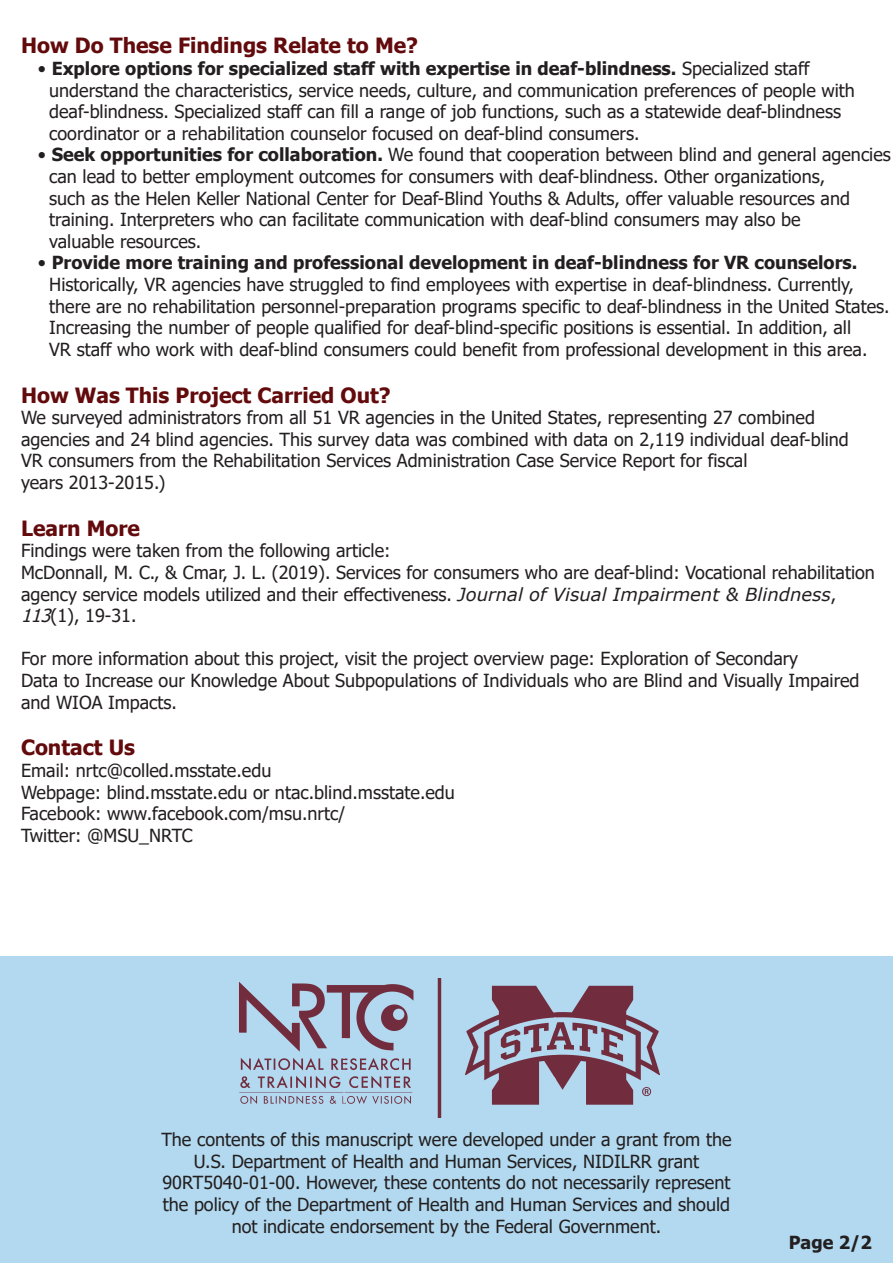
<style>
.page{position:relative;width:893px;height:1263px;background:#fff}
.page>*{position:absolute;margin:0;border:0;box-sizing:border-box;transform-origin:0 0}
.t1{font:700 21px "Tahoma";color:#630a0c}
.t2{font:18px/21.6px "Tahoma";color:#231f20}
.t3{font:700 18px "Tahoma";color:#231f20}
.s1{font-weight:400}
.s2{font-weight:700}
.s3{font-family:"Verdana";font-style:italic}
.s4{font-style:italic}
</style>
<div class="page">
<div style="left:0;top:956px;width:893px;height:307px;background:#b2d9ef"></div>
<img style="left:238px;top:978px;width:422px;height:140px">
<h1 class="t1" style="left:21px;top:31px;width:399px">How Do These Findings Relate to Me?</h1>
<p class="t3" style="left:38px;top:56px;width:773px"><span class="s1">•</span> Explore options for specialized staff with expertise in deaf-blindness. <span class="s1">Specialized staff</span></p>
<p class="t2" style="left:49px;top:80px;width:807px">understand the characteristics, service needs, culture, and communication preferences of people with deaf-blindness. Specialized staff can fill a range of job functions, such as a statewide deaf-blindness coordinator or a rehabilitation counselor focused on deaf-blind consumers.</p>
<p class="t2" style="left:38px;top:145px;width:854px">• <span class="s2">Seek opportunities for collaboration.</span> We found that cooperation between blind and general agencies</p>
<p class="t2" style="left:49px;top:167px;width:802px">can lead to better employment outcomes for consumers with deaf-blindness. Other organizations, such as the Helen Keller National Center for Deaf-Blind Youths &amp; Adults, offer valuable resources and training. Interpreters who can facilitate communication with deaf-blind consumers may also be valuable resources.</p>
<p class="t2" style="left:49px;top:253px;width:842px;text-indent:-11px">• <span class="s2">Provide more training and professional development in deaf-blindness for VR counselors.<br></span>Historically, VR agencies have struggled to find employees with expertise in deaf-blindness. Currently, there are no rehabilitation personnel-preparation programs specific to deaf-blindness in the United States.</p>
<p class="t2" style="left:49px;top:318px;width:820px">Increasing the number of people qualified for deaf-blind-specific positions is essential. In addition, all<br>VR staff who work with deaf-blind consumers could benefit from professional development in this area.</p>
<p class="t1" style="left:21px;top:380px;width:371px">How Was This Project Carried Out?</p>
<p class="t2" style="left:21px;top:408px;width:829px">We surveyed administrators from all 51 VR agencies in the United States, representing 27 combined agencies and 24 blind agencies. This survey data was combined with data on 2,119 individual deaf-blind VR consumers from the Rehabilitation Services Administration Case Service Report for fiscal<br>years 2013-2015.)</p>
<p class="t1" style="left:21px;top:513px;width:121px">Learn More</p>
<p class="t2" style="left:21px;top:541px;width:855px">Findings were taken from the following article:<br>McDonnall, M. C., &amp; Cmar, J. L. (2019). Services for consumers who are deaf-blind: Vocational rehabilitation agency service models utilized and their effectiveness. <span class="s3">Journal of Visual Impairment &amp; Blindness</span>, <span class="s4">113</span>(1), 19-31.</p>
<p class="t2" style="left:21px;top:649px;width:840px">For more information about this project, visit the project overview page: Exploration of Secondary<br>Data to Increase our Knowledge About Subpopulations of Individuals who are Blind and Visually Impaired and WIOA Impacts.</p>
<p class="t1" style="left:21px;top:733px;width:116px">Contact Us</p>
<p class="t2" style="left:21px;top:761px;width:435px">Email: nrtc@colled.msstate.edu<br>Webpage: blind.msstate.edu or ntac.blind.msstate.edu Facebook: www.facebook.com/msu.nrtc/<br>Twitter: @MSU_NRTC</p>
<p class="t2" style="left:161px;top:1130px;width:572px;text-align:center">The contents of this manuscript were developed under a grant from the U.S. Department of Health and Human Services, NIDILRR grant 90RT5040-01-00. However, these contents do not necessarily represent the policy of the Department of Health and Human Services and should not indicate endorsement by the Federal Government.</p>
<p class="t3" style="left:789px;top:1229px;width:85px">Page 2/2</p>
</div>
